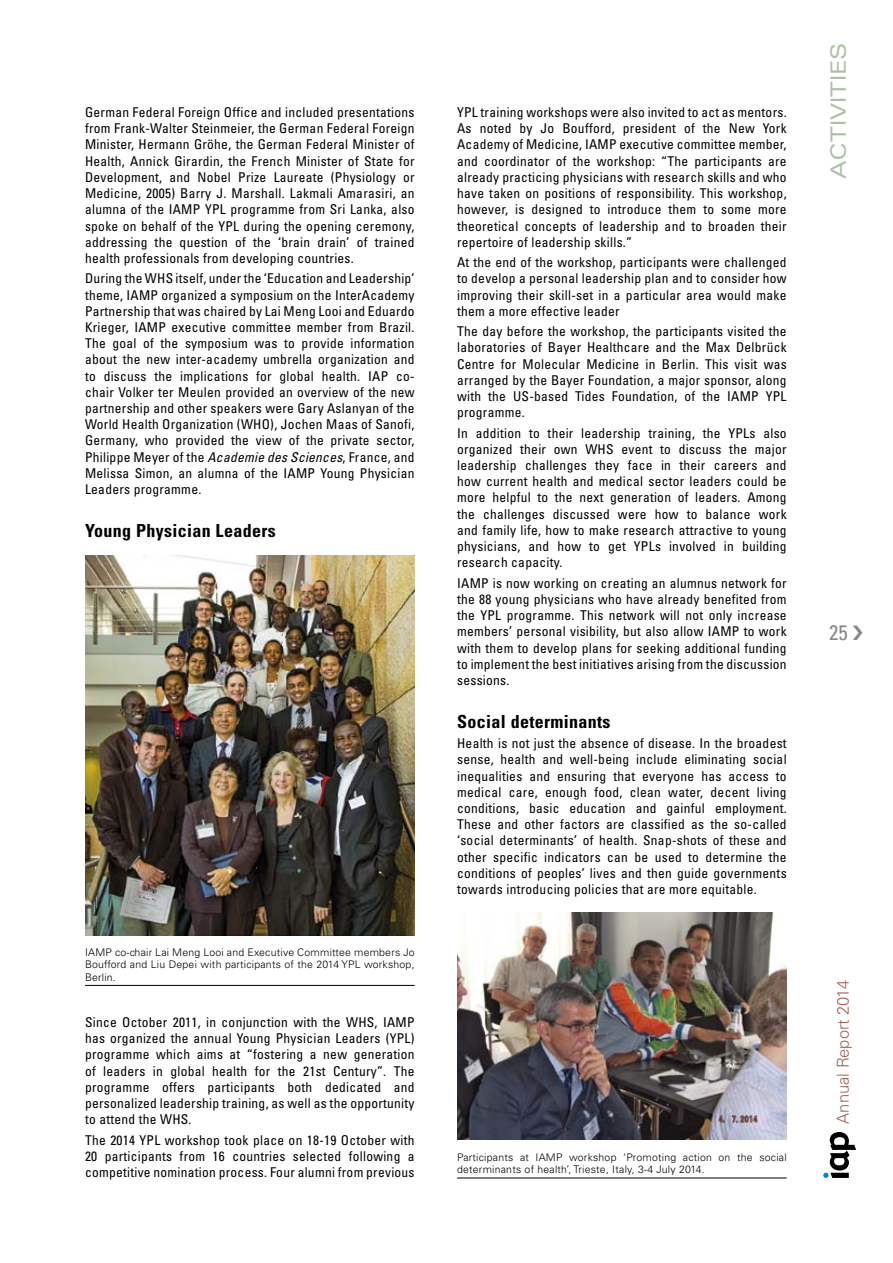
<style>
.page{position:relative;width:893px;height:1263px;background:#fff}
.page>*{position:absolute;margin:0;border:0;box-sizing:border-box;transform-origin:0 0}
.t1{font:expanded 21px "Univers";color:#aac1a6}
.t2{font:condensed 21px "Univers";color:#878889}
.t3{font:700 condensed 18px "Univers";letter-spacing:.02em;color:#000}
.t4{font:300 16.5px "Univers";color:#9d6457}
.t5{font:condensed 13.5px/16.2px "Univers";letter-spacing:.02em;color:#000;text-align:justify}
.t6{font:300 10.5px/12.6px "Univers";letter-spacing:.02em;color:#000;text-align:justify}
.s1{font-style:italic}
</style>
<div class="page">
<svg style="left:823px;top:1132px;width:33px;height:46px"></svg>
<img style="left:457px;top:913px;width:330px;height:226px">
<hr style="left:85px;top:985px;width:330px;height:1px;background:#000">
<img style="left:85px;top:555px;width:330px;height:380px">
<hr style="left:457px;top:1177px;width:330px;height:1px;background:#000">
<p class="t5" style="left:85px;top:104px;width:331px">German Federal Foreign Office and included presentations from Frank-Walter Steinmeier, the German Federal Foreign Minister, Hermann Gröhe, the German Federal Minister of Health, Annick Girardin, the French Minister of State for Development, and Nobel Prize Laureate (Physiology or Medicine, 2005) Barry J. Marshall. Lakmali Amarasiri, an alumna of the IAMP YPL programme from Sri Lanka, also spoke on behalf of the YPL during the opening ceremony, addressing the question of the ‘brain drain’ of trained health professionals from developing countries.</p>
<p class="t5" style="left:85px;top:270px;width:331px">During the WHS itself, under the ‘Education and Leadership’ theme, IAMP organized a symposium on the InterAcademy Partnership that was chaired by Lai Meng Looi and Eduardo Krieger, IAMP executive committee member from Brazil.<br>The goal of the symposium was to provide information about the new inter-academy umbrella organization and to discuss the implications for global health. IAP co&shy;chair Volker ter Meulen provided an overview of the new partnership and other speakers were Gary Aslanyan of the World Health Organization (WHO), Jochen Maas of Sanofi, Germany, who provided the view of the private sector, Philippe Meyer of the <span class="s1">Academie des Sciences</span>, France, and Melissa Simon, an alumna of the IAMP Young Physician Leaders programme.</p>
<h2 class="t3" style="left:85px;top:519px;width:192px">Young Physician Leaders</h2>
<p class="t6" style="left:85px;top:945px;width:331px">IAMP co-chair Lai Meng Looi and Executive Committee members Jo Boufford and Liu Depei with participants of the 2014 YPL workshop, Berlin.</p>
<p class="t5" style="left:85px;top:1014px;width:331px">Since October 2011, in conjunction with the WHS, IAMP has organized the annual Young Physician Leaders (YPL) programme which aims at “fostering a new generation of leaders in global health for the 21st Century”. The programme offers participants both dedicated and personalized leadership training, as well as the opportunity to attend the WHS.</p>
<p class="t5" style="left:85px;top:1131px;width:331px">The 2014 YPL workshop took place on 18-19 October with 20 participants from 16 countries selected following a competitive nomination process. Four alumni from previous</p>
<p class="t5" style="left:457px;top:104px;width:331px">YPL training workshops were also invited to act as mentors.<br>As noted by Jo Boufford, president of the New York Academy of Medicine, IAMP executive committee member, and coordinator of the workshop: “The participants are already practicing physicians with research skills and who have taken on positions of responsibility. This workshop, however, is designed to introduce them to some more theoretical concepts of leadership and to broaden their repertoire of leadership skills.”</p>
<p class="t5" style="left:457px;top:254px;width:331px">At the end of the workshop, participants were challenged to develop a personal leadership plan and to consider how improving their skill-set in a particular area would make them a more effective leader</p>
<p class="t5" style="left:457px;top:323px;width:331px">The day before the workshop, the participants visited the laboratories of Bayer Healthcare and the Max Delbrück Centre for Molecular Medicine in Berlin. This visit was arranged by the Bayer Foundation, a major sponsor, along with the US-based Tides Foundation, of the IAMP YPL programme.</p>
<p class="t5" style="left:457px;top:425px;width:331px">In addition to their leadership training, the YPLs also organized their own WHS event to discuss the major leadership challenges they face in their careers and how current health and medical sector leaders could be more helpful to the next generation of leaders. Among the challenges discussed were how to balance work and family life, how to make research attractive to young physicians, and how to get YPLs involved in building research capacity.</p>
<p class="t5" style="left:457px;top:575px;width:331px">IAMP is now working on creating an alumnus network for the 88 young physicians who have already benefited from the YPL programme. This network will not only increase members’ personal visibility, but also allow IAMP to work with them to develop plans for seeking additional funding to implement the best initiatives arising from the discussion sessions.</p>
<h2 class="t3" style="left:457px;top:710px;width:155px">Social determinants</h2>
<p class="t5" style="left:457px;top:735px;width:331px">Health is not just the absence of disease. In the broadest sense, health and well-being include eliminating social inequalities and ensuring that everyone has access to medical care, enough food, clean water, decent living conditions, basic education and gainful employment.<br>These and other factors are classified as the so-called ‘social determinants’ of health. Snap-shots of these and other specific indicators can be used to determine the conditions of peoples’ lives and then guide governments towards introducing policies that are more equitable.</p>
<p class="t6" style="left:457px;top:1151px;width:331px">Participants at IAMP workshop ‘Promoting action on the social determinants of health’, Trieste, Italy, 3-4 July 2014.</p>
<h1 class="t1" style="left:826px;top:179px;width:138px;rotate:-90deg">ACTIVITIES</h1>
<h1 class="t2" style="left:829px;top:619px;width:20px">25</h1>
<p class="t4" style="left:833px;top:1123px;width:145px;rotate:-90deg">Annual Report 2014</p>
</div>
